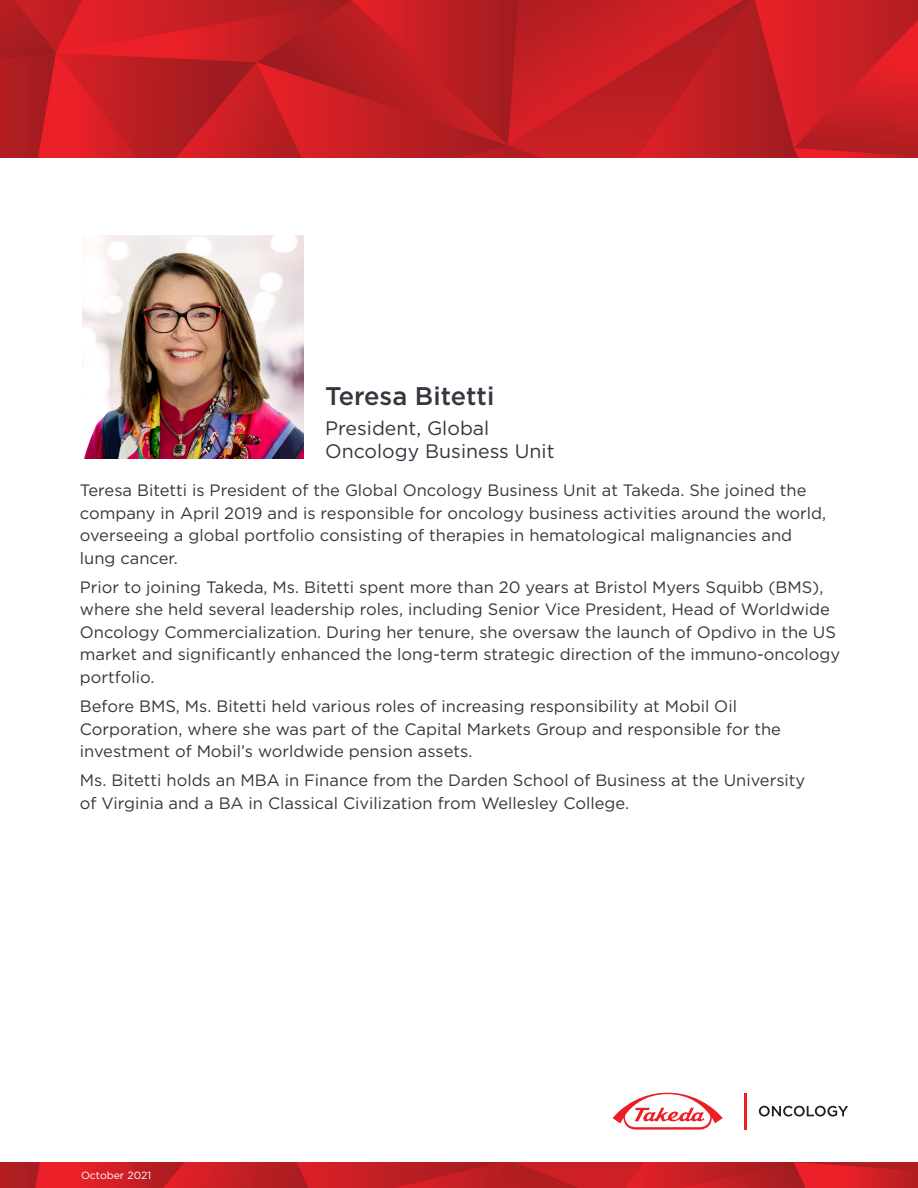
<style>
.page{position:relative;width:918px;height:1188px;background:#fff}
.page>*{position:absolute;margin:0;border:0;box-sizing:border-box;transform-origin:0 0}
.t1{font:500 25.5px "Gotham";color:#34373f}
.t2{font:19.5px/23.4px "Gotham";color:#34373f}
.t3{font:16.5px/22.5px "Gotham";color:#34373f}
.t4{font:10.5px "Gotham";color:#fff}
</style>
<div class="page">
<img style="left:0;top:0;width:918px;height:158px">
<img style="left:0;top:1162px;width:918px;height:26px">
<img style="left:82px;top:235px;width:222px;height:224px">
<svg style="left:759px;top:1106px;width:89px;height:11px"></svg>
<svg style="left:612px;top:1092px;width:111px;height:38px"></svg>
<hr style="left:744px;top:1093px;width:3px;height:37px;background:#ee1d23">
<p class="t1" style="left:325px;top:379px;width:171px">Teresa Bitetti</p>
<p class="t2" style="left:325px;top:416px;width:231px">President, Global<br>Oncology Business Unit</p>
<p class="t3" style="left:80px;top:479px;width:748px">Teresa Bitetti is President of the Global Oncology Business Unit at Takeda. She joined the company in April 2019 and is responsible for oncology business activities around the world, overseeing a global portfolio consisting of therapies in hematological malignancies and lung cancer.</p>
<p class="t3" style="left:80px;top:575px;width:762px">Prior to joining Takeda, Ms. Bitetti spent more than 20 years at Bristol Myers Squibb (BMS), where she held several leadership roles, including Senior Vice President, Head of Worldwide Oncology Commercialization. During her tenure, she oversaw the launch of Opdivo in the US market and significantly enhanced the long-term strategic direction of the immuno-oncology portfolio.</p>
<p class="t3" style="left:80px;top:695px;width:703px">Before BMS, Ms. Bitetti held various roles of increasing responsibility at Mobil Oil<br>Corporation, where she was part of the Capital Markets Group and responsible for the investment of Mobil’s worldwide pension assets.</p>
<p class="t3" style="left:80px;top:769px;width:727px">Ms. Bitetti holds an MBA in Finance from the Darden School of Business at the University of Virginia and a BA in Classical Civilization from Wellesley College.</p>
<p class="t4" style="left:81px;top:1170px;width:72px">October 2021</p>
</div>
